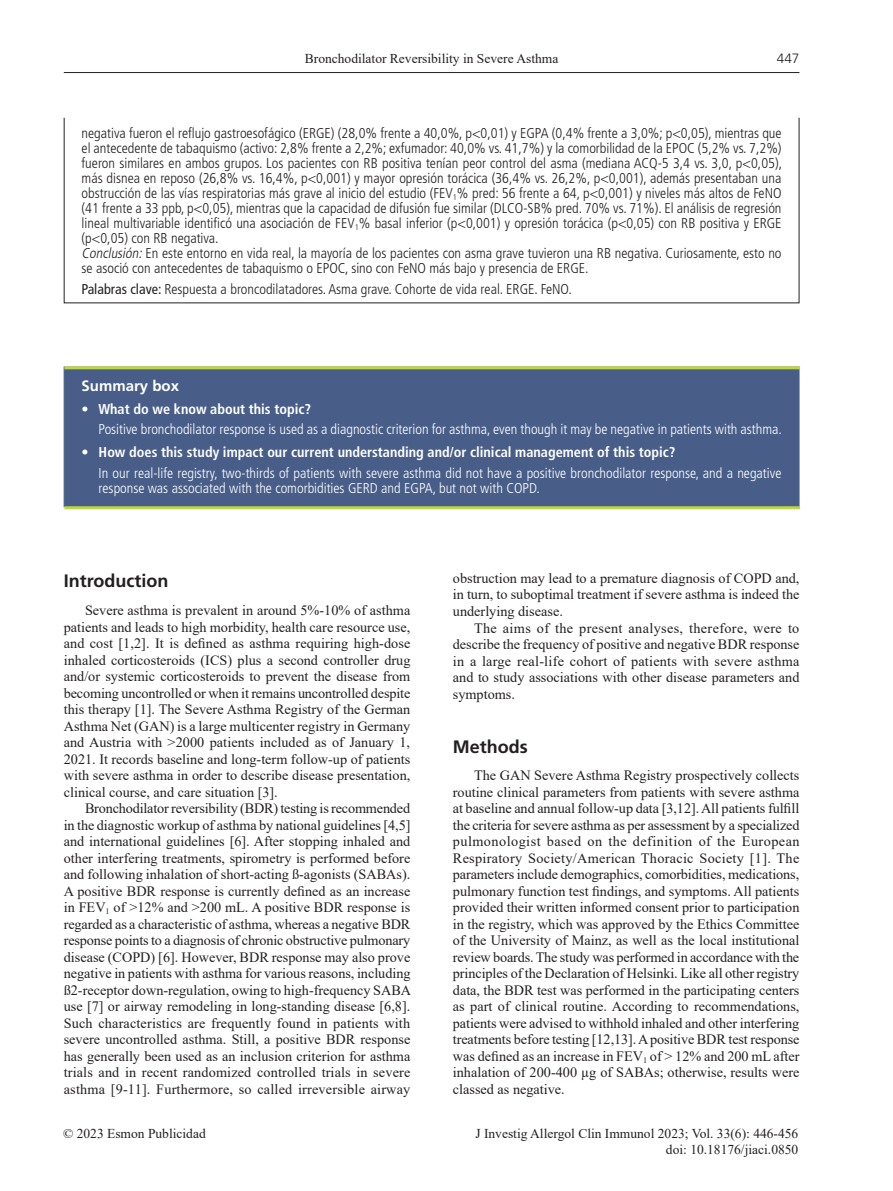
<style>
.page{position:relative;width:893px;height:1191px;background:#fff}
.page>*{position:absolute;margin:0;border:0;box-sizing:border-box;transform-origin:0 0}
.t1{font:700 18px "Frutiger";color:#231f20}
.t2{font:700 15px "Frutiger";color:#fff}
.t3{font:14.25px/16.5px "Times New Roman";color:#231f20;text-align:justify}
.t4{font:300 condensed 14.25px/15px "Frutiger LT Std";color:#231f20}
.t5{font:300 condensed 14.25px/20.1px "Frutiger LT Std";color:#fff}
.t6{font:700 condensed 14.25px "Frutiger LT Std";color:#fff}
.t7{font:13.5px/16.5px "Times New Roman";color:#231f20;text-align:right}
.t8{font:300 13.5px "Frutiger LT Std";color:#231f20}
.s1{font-style:italic}
.s2{font-weight:400}
.s3{font-weight:700}
</style>
<div class="page">
<hr style="left:64px;top:72px;width:735px;height:1px;background:#231f20">
<div style="left:64px;top:367px;width:735px;height:140px;background:#485e88"></div>
<hr style="left:64px;top:366px;width:736px;height:3px;background:#bcd646">
<hr style="left:64px;top:506px;width:736px;height:3px;background:#bcd646">
<p class="t7" style="left:305px;top:49px;width:255px">Bronchodilator Reversibility in Severe Asthma</p>
<p class="t8" style="left:777px;top:51px;width:24px">447</p>
<p class="t4" style="left:82px;top:126px;width:702px">negativa fueron el reflujo gastroesofágico (ERGE) (28,0% frente a 40,0%, p&lt;0,01) y EGPA (0,4% frente a 3,0%; p&lt;0,05), mientras que el antecedente de tabaquismo (activo: 2,8% frente a 2,2%; exfumador: 40,0% vs. 41,7%) y la comorbilidad de la EPOC (5,2% vs. 7,2%) fueron similares en ambos grupos. Los pacientes con RB positiva tenían peor control del asma (mediana ACQ-5 3,4 vs. 3,0, p&lt;0,05), más disnea en reposo (26,8% vs. 16,4%, p&lt;0,001) y mayor opresión torácica (36,4% vs. 26,2%, p&lt;0,001), además presentaban una obstrucción de las vías respiratorias más grave al inicio del estudio (FEV<sub>1</sub>% pred: 56 frente a 64, p&lt;0,001) y niveles más altos de FeNO (41 frente a 33 ppb, p&lt;0,05), mientras que la capacidad de difusión fue similar (DLCO-SB% pred. 70% vs. 71%). El análisis de regresión lineal multivariable identificó una asociación de FEV<sub>1</sub>% basal inferior (p&lt;0,001) y opresión torácica (p&lt;0,05) con RB positiva y ERGE (p&lt;0,05) con RB negativa.<br><span class="s1">Conclusión:</span>En este entorno en vida real, la mayoría de los pacientes con asma grave tuvieron una RB negativa. Curiosamente, esto no se asoció con antecedentes de tabaquismo o EPOC, sino con FeNO más bajo y presencia de ERGE.</p>
<p class="t4" style="left:82px;top:281px;width:492px"><span class="s2">Palabras clave:</span> Respuesta a broncodilatadores. Asma grave. Cohorte de vida real. ERGE. FeNO.</p>
<p class="t2" style="left:82px;top:377px;width:99px">Summary box</p>
<p class="t5" style="left:99px;top:399px;width:685px;text-indent:-17px">• <span class="s3">What do we know about this topic?<br></span>Positive bronchodilator response is used as a diagnostic criterion for asthma, even though it may be negative in patients with asthma.</p>
<p class="t6" style="left:82px;top:444px;width:595px">• How does this study impact our current understanding and/or clinical management of this topic?</p>
<p class="t5" style="left:99px;top:465px;width:684px;line-height:15px">In our real-life registry, two-thirds of patients with severe asthma did not have a positive bronchodilator response, and a negative response was associated with the comorbidities GERD and EGPA, but not with COPD.</p>
<p class="t1" style="left:64px;top:570px;width:106px">Introduction</p>
<p class="t3" style="left:64px;top:601px;width:348px;text-indent:21px">Severe asthma is prevalent in around 5%-10% of asthma patients and leads to high morbidity, health care resource use, and cost [1,2]. It is defined as asthma requiring high-dose inhaled corticosteroids (ICS) plus a second controller drug and/or systemic corticosteroids to prevent the disease from becoming uncontrolled or when it remains uncontrolled despite this therapy [1]. The Severe Asthma Registry of the German Asthma Net (GAN) is a large multicenter registry in Germany and Austria with &gt;2000 patients included as of January 1, 2021. It records baseline and long-term follow-up of patients with severe asthma in order to describe disease presentation, clinical course, and care situation [3].</p>
<p class="t3" style="left:64px;top:799px;width:349px;text-indent:21px">Bronchodilator reversibility (BDR) testing is recommended in the diagnostic workup of asthma by national guidelines [4,5] and international guidelines [6]. After stopping inhaled and other interfering treatments, spirometry is performed before and following inhalation of short-acting ß-agonists (SABAs).<br>A positive BDR response is currently defined as an increase in FEV<sub>1</sub> of &gt;12% and &gt;200 mL. A positive BDR response is regarded as a characteristic of asthma, whereas a negative BDR response points to a diagnosis of chronic obstructive pulmonary disease (COPD) [6]. However, BDR response may also prove negative in patients with asthma for various reasons, including ß2-receptor down-regulation, owing to high-frequency SABA use [7] or airway remodeling in long-standing disease [6,8].<br>Such characteristics are frequently found in patients with severe uncontrolled asthma. Still, a positive BDR response has generally been used as an inclusion criterion for asthma trials and in recent randomized controlled trials in severe asthma [9-11]. Furthermore, so called irreversible airway</p>
<p class="t3" style="left:453px;top:569px;width:348px">obstruction may lead to a premature diagnosis of COPD and, in turn, to suboptimal treatment if severe asthma is indeed the underlying disease.</p>
<p class="t3" style="left:453px;top:619px;width:348px;text-indent:21px">The aims of the present analyses, therefore, were to describe the frequency of positive and negative BDR response in a large real-life cohort of patients with severe asthma and to study associations with other disease parameters and symptoms.</p>
<p class="t1" style="left:453px;top:736px;width:76px">Methods</p>
<p class="t3" style="left:453px;top:766px;width:348px;text-indent:21px">The GAN Severe Asthma Registry prospectively collects routine clinical parameters from patients with severe asthma at baseline and annual follow-up data [3,12]. All patients fulfill the criteria for severe asthma as per assessment by a specialized pulmonologist based on the definition of the European Respiratory Society/American Thoracic Society [1]. The parameters include demographics, comorbidities, medications, pulmonary function test findings, and symptoms. All patients provided their written informed consent prior to participation in the registry, which was approved by the Ethics Committee of the University of Mainz, as well as the local institutional review boards. The study was performed in accordance with the principles of the Declaration of Helsinki. Like all other registry data, the BDR test was performed in the participating centers as part of clinical routine. According to recommendations, patients were advised to withhold inhaled and other interfering treatments before testing [12,13]. A positive BDR test response was defined as an increase in FEV<sub>1</sub> of &gt; 12% and 200 mL after inhalation of 200-400 µg of SABAs; otherwise, results were classed as negative.</p>
<p class="t7" style="left:63px;top:1124px;width:144px">© 2023 Esmon Publicidad</p>
<p class="t7" style="left:475px;top:1124px;width:324px">J Investig Allergol Clin Immunol 2023; Vol. 33(6): 446-456 doi: 10.18176/jiaci.0850</p>
</div>
